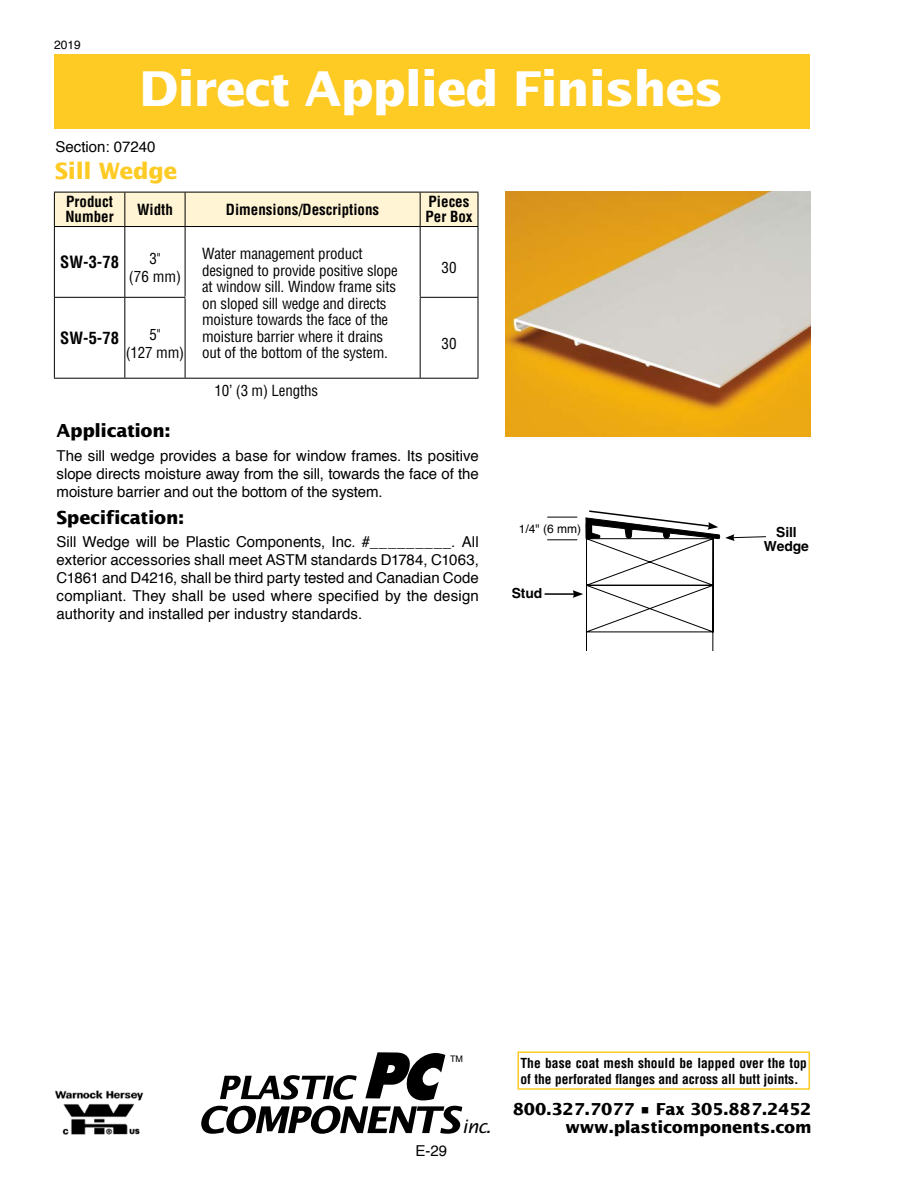
<style>
.page{position:relative;width:918px;height:1188px;background:#fff}
.page>*{position:absolute;margin:0;border:0;box-sizing:border-box;transform-origin:0 0}
.t1{font:700 48px "Lucida Sans";letter-spacing:-.025em;color:#fff}
.t2{font:700 22.5px "Lucida Sans";letter-spacing:-.015em;color:#feca24}
.t3{font:italic 18.45px "Lucida Sans";color:#000}
.t4{font:700 18px "Lucida Sans";letter-spacing:-.02em;color:#000}
.t5{font:700 16.5px/18px "Lucida Sans";letter-spacing:-.015em;color:#000;text-align:right}
.t6{font:700 condensed 16.5px "Helvetica LT Std";color:#000}
.t7{font:15px/18px "Helvetica";color:#000;text-align:justify}
.t8{font:condensed 15px/16.5px "Helvetica";letter-spacing:-.015em;color:#000;text-align:center}
.t9{font:700 condensed 15px/15px "Helvetica LT Std";color:#000}
.t10{font:700 13.8px/13.5px "Helvetica";letter-spacing:-.01em;color:#000;text-align:center}
.t11{font:700 condensed 13.5px/16.2px "Helvetica";color:#000}
.t12{font:12px "Helvetica";color:#000}
.t13{font:9px "Helvetica";color:#000}
</style>
<div class="page">
<img style="left:54px;top:1090px;width:90px;height:45px">
<svg style="left:201px;top:1052px;width:261px;height:82px"></svg>
<div style="left:518px;top:1051px;width:292px;height:39px;border:2px solid #feca24"></div>
<div style="left:54px;top:55px;width:756px;height:74px;background:#feca24"></div>
<img style="left:505px;top:192px;width:305px;height:244px">
<hr style="left:545px;top:593px;width:30px;height:2px;background:#000">
<hr style="left:547px;top:539px;width:30px;height:1px;background:#000">
<hr style="left:547px;top:517px;width:30px;height:1px;background:#000">
<svg style="left:573px;top:510px;width:193px;height:140px"></svg>
<div style="left:55px;top:193px;width:423px;height:33px;background:#fff4d3"></div>
<svg style="left:55px;top:227px;width:423px;height:151px"></svg>
<hr style="left:54px;top:192px;width:71px;height:1px;background:#000">
<hr style="left:54px;top:192px;width:1px;height:34px;background:#000">
<hr style="left:125px;top:192px;width:60px;height:1px;background:#000">
<hr style="left:124px;top:192px;width:1px;height:34px;background:#000">
<hr style="left:185px;top:192px;width:235px;height:1px;background:#000">
<hr style="left:185px;top:192px;width:1px;height:34px;background:#000">
<hr style="left:420px;top:192px;width:58px;height:1px;background:#000">
<hr style="left:420px;top:192px;width:1px;height:34px;background:#000">
<hr style="left:478px;top:192px;width:1px;height:34px;background:#000">
<hr style="left:54px;top:226px;width:71px;height:1px;background:#000">
<hr style="left:54px;top:227px;width:1px;height:70px;background:#000">
<hr style="left:125px;top:226px;width:60px;height:1px;background:#000">
<hr style="left:124px;top:227px;width:1px;height:70px;background:#000">
<hr style="left:185px;top:226px;width:235px;height:1px;background:#000">
<hr style="left:185px;top:227px;width:1px;height:70px;background:#000">
<hr style="left:420px;top:226px;width:58px;height:1px;background:#000">
<hr style="left:420px;top:227px;width:1px;height:70px;background:#000">
<hr style="left:478px;top:227px;width:1px;height:70px;background:#000">
<hr style="left:54px;top:297px;width:71px;height:1px;background:#000">
<hr style="left:54px;top:298px;width:1px;height:80px;background:#000">
<hr style="left:125px;top:297px;width:60px;height:1px;background:#000">
<hr style="left:124px;top:298px;width:1px;height:80px;background:#000">
<hr style="left:185px;top:298px;width:1px;height:80px;background:#000">
<hr style="left:420px;top:297px;width:58px;height:1px;background:#000">
<hr style="left:420px;top:298px;width:1px;height:80px;background:#000">
<hr style="left:478px;top:298px;width:1px;height:80px;background:#000">
<hr style="left:54px;top:378px;width:71px;height:1px;background:#000">
<hr style="left:125px;top:378px;width:60px;height:1px;background:#000">
<hr style="left:185px;top:378px;width:235px;height:1px;background:#000">
<hr style="left:420px;top:378px;width:58px;height:1px;background:#000">
<hr style="left:185px;top:296px;width:235px;height:3px;background:#fff">
<p class="t12" style="left:54px;top:36px;width:28px">2019</p>
<h1 class="t1" style="left:139px;top:62px;width:586px">Direct Applied Finishes</h1>
<p class="t7" style="left:56px;top:138px;width:102px">Section: 07240</p>
<h2 class="t2" style="left:55px;top:158px;width:124px">Sill Wedge</h2>
<p class="t9" style="left:65px;top:194px;width:50px">Product<br>Number</p>
<p class="t9" style="left:137px;top:202px;width:37px">Width</p>
<p class="t9" style="left:226px;top:202px;width:155px">Dimensions/Descriptions</p>
<p class="t9" style="left:426px;top:194px;width:49px">Pieces<br>Per Box</p>
<p class="t6" style="left:60px;top:251px;width:60px">SW-3-78</p>
<p class="t8" style="left:129px;top:249px;width:54px;line-height:18px">3"<br>(76 mm)</p>
<p class="t8" style="left:442px;top:259px;width:16px">30</p>
<p class="t8" style="left:202px;top:245px;width:197px;text-align:left">Water management product-- designed to provide positive slope at window sill. Window frame sits on sloped sill wedge and directs moisture towards the face of the moisture barrier where it drains out of the bottom of the system.</p>
<p class="t6" style="left:60px;top:327px;width:60px">SW-5-78</p>
<p class="t8" style="left:126px;top:325px;width:60px;line-height:18px">5"<br>(127 mm)</p>
<p class="t8" style="left:442px;top:335px;width:16px">30</p>
<p class="t8" style="left:214px;top:382px;width:105px">10’ (3 m) Lengths</p>
<p class="t4" style="left:57px;top:421px;width:116px">Application:</p>
<p class="t7" style="left:57px;top:447px;width:424px">The sill wedge provides a base for window frames. Its positive slope directs moisture away from the sill, towards the face of the moisture barrier and out the bottom of the system.</p>
<p class="t4" style="left:57px;top:507px;width:129px">Specification:</p>
<p class="t7" style="left:57px;top:533px;width:424px">Sill Wedge will be Plastic Components, Inc. #_________. All exterior accessories shall meet ASTM standards D1784, C1063, C1861 and D4216, shall be third party tested and Canadian Code compliant. They shall be used where specified by the design authority and installed per industry standards.</p>
<p class="t12" style="left:519px;top:520px;width:64px">1/4" (6 mm)</p>
<p class="t10" style="left:512px;top:586px;width:32px">Stud</p>
<p class="t10" style="left:764px;top:526px;width:46px">Sill<br>Wedge</p>
<p class="t13" style="left:450px;top:1052px;width:14px">TM</p>
<p class="t11" style="left:520px;top:1055px;width:288px">The base coat mesh should be lapped over the top of the perforated flanges and across all butt joints.</p>
<p class="t7" style="left:416px;top:1142px;width:33px">E-29</p>
<p class="t3" style="left:462px;top:1115px;width:30px">inc.</p>
<p class="t5" style="left:513px;top:1101px;width:300px">800.327.7077 • Fax 305.887.2452 www.plasticomponents.com</p>
</div>
